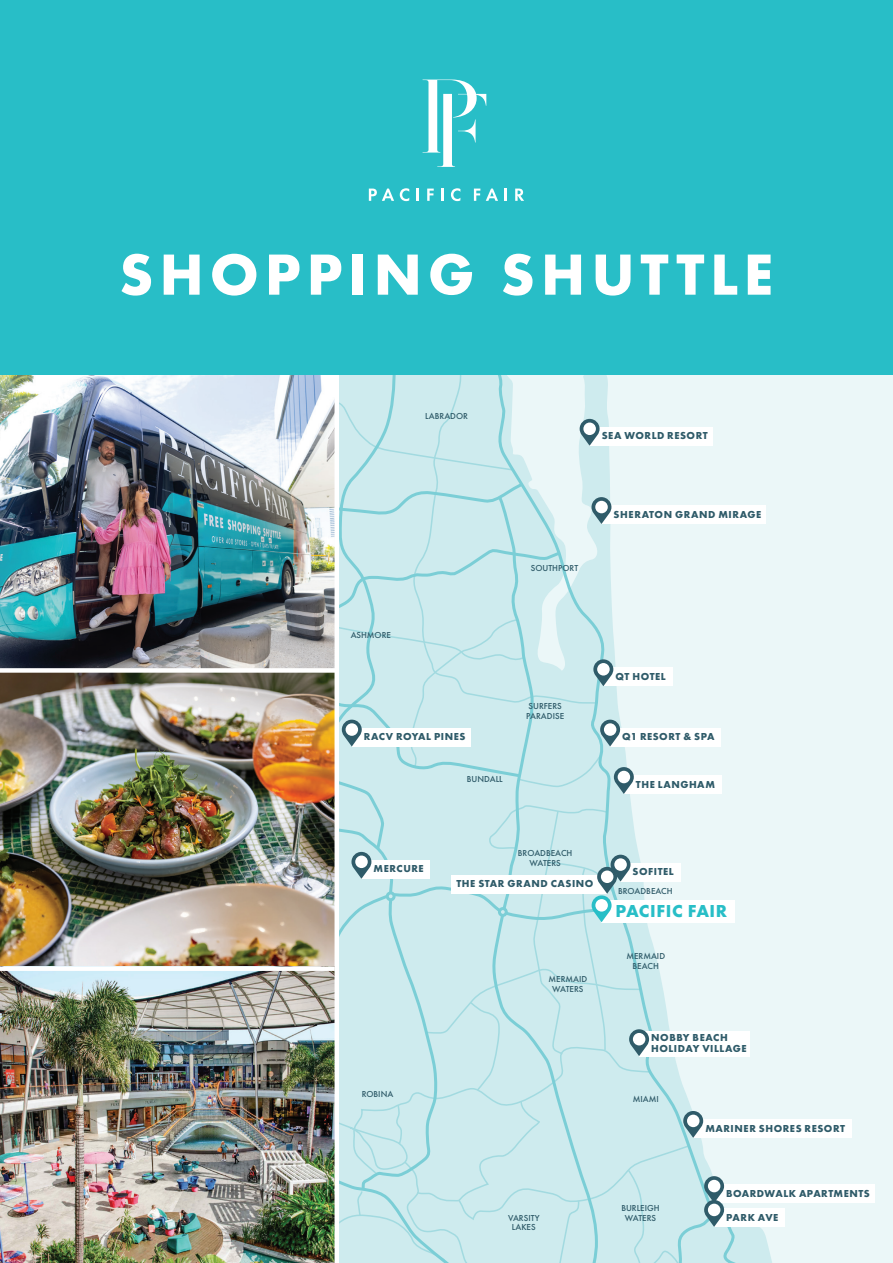
<style>
.page{position:relative;width:893px;height:1263px;background:#fff}
.page>*{position:absolute;margin:0;border:0;box-sizing:border-box;transform-origin:0 0}
.t1{font:700 60.15px "Futura PT";letter-spacing:.1em;color:#fff}
.t2{font:700 18px "Futura PT";letter-spacing:.03em;color:#28bec7}
.t3{font:700 10.5px/10.5px "Futura PT";letter-spacing:.05em;color:#2f5b69}
.t4{font:500 9px/9.8px "Futura PT";color:#2f5b69;text-align:center}
</style>
<div class="page">
<img style="left:0;top:374px;width:335px;height:592px">
<img style="left:0;top:971px;width:335px;height:292px">
<div style="left:0;top:668px;width:339px;height:5px;background:#fff"></div>
<div style="left:337px;top:375px;width:556px;height:888px;background:#ebf7f8"></div>
<div style="left:714px;top:1184px;width:161px;height:19px;background:#fff"></div>
<div style="left:714px;top:1208px;width:71px;height:19px;background:#fff"></div>
<div style="left:693px;top:1119px;width:158px;height:19px;background:#fff"></div>
<svg style="left:339px;top:375px;width:426px;height:888px"></svg>
<hr style="left:335px;top:0;width:4px;height:1263px;background:#fff">
<div style="left:0;top:0;width:893px;height:374px;background:#28bec7"></div>
<svg style="left:423px;top:80px;width:63px;height:87px"></svg>
<svg style="left:369px;top:189px;width:25px;height:12px"></svg>
<svg style="left:400px;top:188px;width:9px;height:13px"></svg>
<svg style="left:417px;top:189px;width:2px;height:12px"></svg>
<svg style="left:427px;top:189px;width:7px;height:12px"></svg>
<svg style="left:441px;top:189px;width:2px;height:12px"></svg>
<svg style="left:451px;top:188px;width:9px;height:13px"></svg>
<svg style="left:474px;top:189px;width:6px;height:12px"></svg>
<svg style="left:486px;top:189px;width:12px;height:12px"></svg>
<svg style="left:505px;top:189px;width:2px;height:12px"></svg>
<svg style="left:515px;top:189px;width:9px;height:12px"></svg>
<h1 class="t1" style="left:119px;top:236px;width:655px">SHOPPING SHUTTLE</h1>
<p class="t4" style="left:425px;top:411px;width:44px">LABRADOR</p>
<p class="t3" style="left:602px;top:430px;width:107px">SEA WORLD RESORT</p>
<p class="t4" style="left:351px;top:630px;width:42px">ASHMORE</p>
<p class="t4" style="left:531px;top:563px;width:49px">SOUTHPORT</p>
<p class="t3" style="left:364px;top:731px;width:103px">RACV ROYAL PINES</p>
<p class="t4" style="left:467px;top:774px;width:37px">BUNDALL</p>
<p class="t4" style="left:526px;top:701px;width:39px;text-align:left">SURFERS<br>PARADISE</p>
<p class="t3" style="left:614px;top:509px;width:149px">SHERATON GRAND MIRAGE</p>
<p class="t3" style="left:615px;top:671px;width:52px">QT HOTEL</p>
<p class="t3" style="left:622px;top:731px;width:94px">Q1 RESORT &amp; SPA</p>
<p class="t3" style="left:636px;top:779px;width:81px">THE LANGHAM</p>
<p class="t4" style="left:518px;top:848px;width:56px">BROADBEACH<br>WATERS</p>
<p class="t3" style="left:374px;top:863px;width:52px">MERCURE</p>
<p class="t3" style="left:633px;top:866px;width:43px">SOFITEL</p>
<p class="t4" style="left:362px;top:1088px;width:33px">ROBINA</p>
<p class="t3" style="left:456px;top:878px;width:139px">THE STAR GRAND CASINO</p>
<p class="t4" style="left:549px;top:974px;width:40px">MERMAID<br>WATERS</p>
<p class="t4" style="left:508px;top:1213px;width:33px">VARSITY<br>LAKES</p>
<p class="t4" style="left:618px;top:886px;width:56px">BROADBEACH</p>
<h2 class="t2" style="left:615px;top:899px;width:113px">PACIFIC FAIR</h2>
<p class="t4" style="left:626px;top:951px;width:40px">MERMAID<br>BEACH</p>
<p class="t3" style="left:651px;top:1032px;width:97px">NOBBY BEACH<br>HOLIDAY VILLAGE</p>
<p class="t4" style="left:633px;top:1094px;width:27px">MIAMI</p>
<p class="t4" style="left:621px;top:1203px;width:40px">BURLEIGH<br>WATERS</p>
<p class="t3" style="left:705px;top:1122px;width:141px">MARINER SHORES RESORT</p>
<p class="t3" style="left:726px;top:1188px;width:145px">BOARDWALK APARTMENTS</p>
<p class="t3" style="left:726px;top:1211px;width:54px">PARK AVE</p>
</div>
